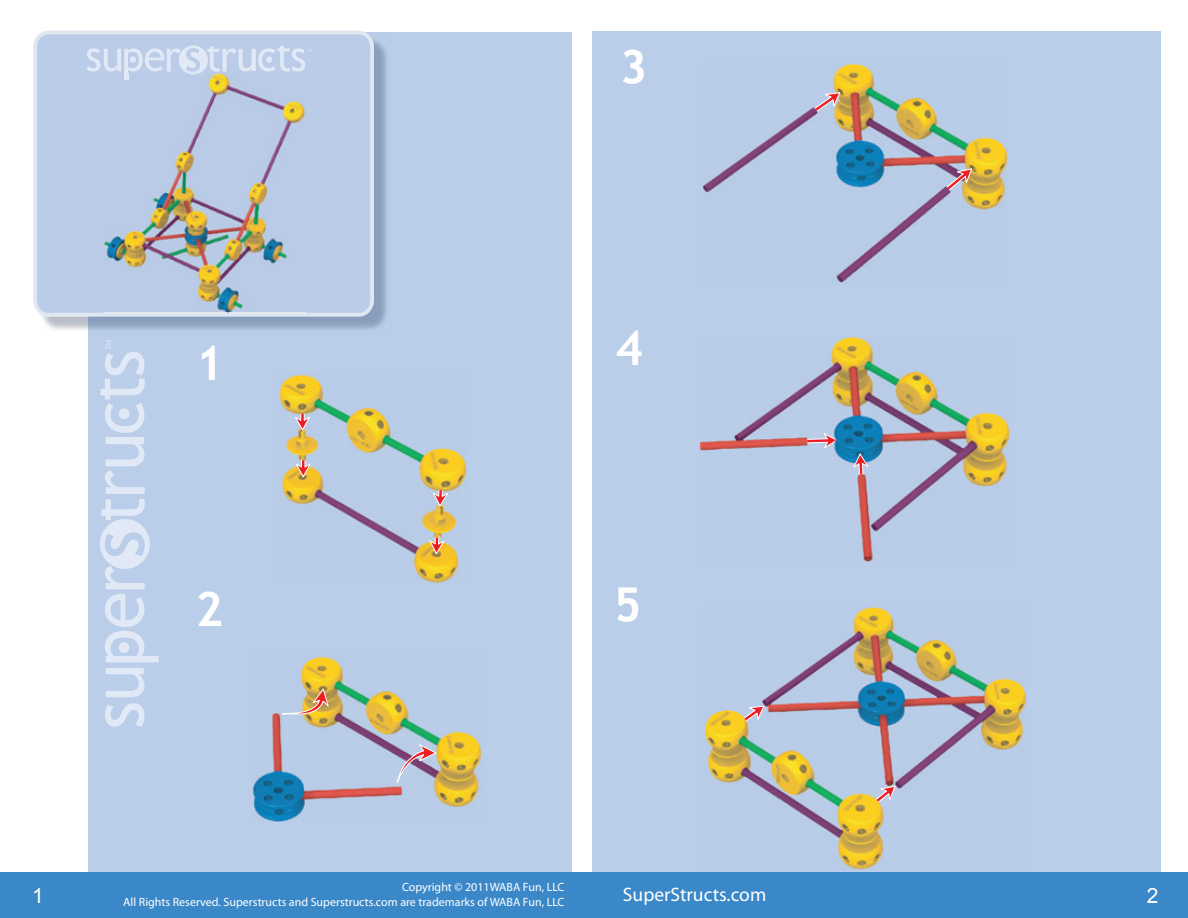
<style>
.page{position:relative;width:1188px;height:918px;background:#fff}
.page>*{position:absolute;margin:0;border:0;box-sizing:border-box;transform-origin:0 0}
.t1{font:700 48px "Trebuchet MS";color:#fff}
.t2{font:21px "Arial";color:#fff}
.t3{font:19.5px "Myriad Pro";color:#fff}
.t4{font:12px/14.4px "Myriad Pro";color:#fff;text-align:right}
</style>
<div class="page">
<div style="left:88px;top:32px;width:483px;height:865px;background:#bacde9"></div>
<div style="left:593px;top:31px;width:568px;height:846px;background:#bacde9"></div>
<div style="left:0;top:872px;width:1188px;height:46px;background:#3b88c8"></div>
<svg style="left:33px;top:31px;width:341px;height:285px"></svg>
<svg style="left:106px;top:668px;width:38px;height:29px"></svg>
<svg style="left:105px;top:703px;width:39px;height:24px"></svg>
<svg style="left:100px;top:340px;width:59px;height:322px"></svg>
<img style="left:103px;top:80px;width:203px;height:234px">
<svg style="left:87px;top:45px;width:225px;height:35px"></svg>
<img style="left:279px;top:375px;width:188px;height:208px">
<img style="left:253px;top:657px;width:229px;height:165px">
<img style="left:702px;top:64px;width:306px;height:219px">
<img style="left:699px;top:337px;width:311px;height:225px">
<img style="left:705px;top:607px;width:321px;height:263px">
<svg style="left:294px;top:413px;width:17px;height:18px"></svg>
<svg style="left:295px;top:459px;width:11px;height:6px"></svg>
<svg style="left:432px;top:489px;width:17px;height:18px"></svg>
<svg style="left:429px;top:535px;width:10px;height:4px"></svg>
<svg style="left:269px;top:688px;width:61px;height:27px"></svg>
<svg style="left:396px;top:743px;width:41px;height:44px"></svg>
<svg style="left:810px;top:90px;width:31px;height:23px"></svg>
<svg style="left:943px;top:165px;width:29px;height:26px"></svg>
<svg style="left:807px;top:432px;width:29px;height:17px"></svg>
<svg style="left:852px;top:453px;width:17px;height:24px"></svg>
<svg style="left:739px;top:703px;width:26px;height:22px"></svg>
<svg style="left:870px;top:782px;width:26px;height:24px"></svg>
<h1 class="t1" style="left:196px;top:333px;width:29px">1</h1>
<h1 class="t1" style="left:195px;top:579px;width:29px">2</h1>
<h1 class="t1" style="left:620px;top:37px;width:29px">3</h1>
<h1 class="t1" style="left:615px;top:318px;width:29px">4</h1>
<h1 class="t1" style="left:614px;top:575px;width:29px">5</h1>
<p class="t4" style="left:123px;top:880px;width:443px">Copyright © 2011WABA Fun, LLC<br>All Rights Reserved. Superstructs and Superstructs.com are trademarks of WABA Fun, LLC</p>
<h3 class="t3" style="left:623px;top:882px;width:145px">SuperStructs.com</h3>
<h2 class="t2" style="left:32px;top:882px;width:13px">1</h2>
<h2 class="t2" style="left:1147px;top:882px;width:13px">2</h2>
</div>
